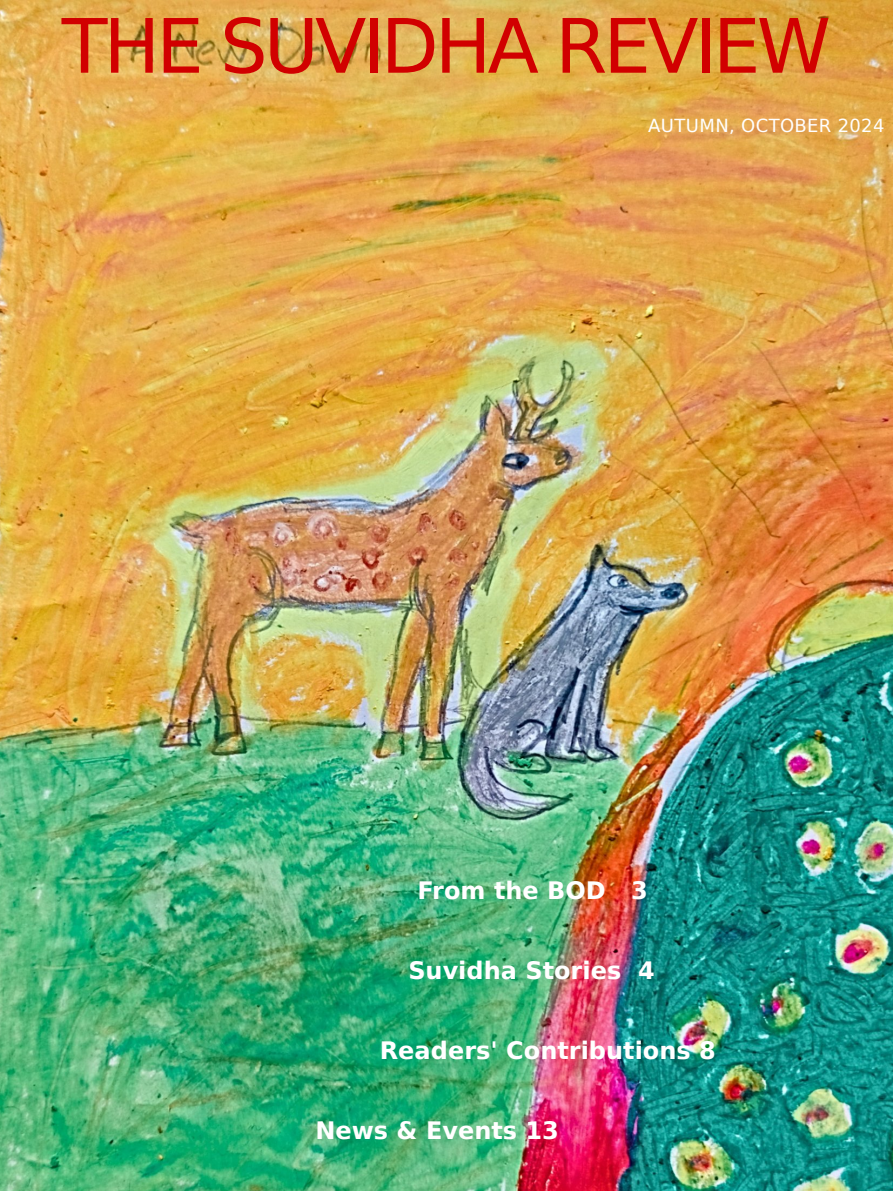
<style>
.page{position:relative;width:893px;height:1191px;background:#fff}
.page>*{position:absolute;margin:0;border:0;box-sizing:border-box;transform-origin:0 0}
.t1{font:75px "DejaVu Sans";letter-spacing:-.05em;color:#d10000}
.t2{font:700 24px "DejaVu Sans";color:#fff}
.t3{font:18px "DejaVu Sans";letter-spacing:.02em;color:#fff}
</style>
<div class="page">
<img style="left:0;top:0;width:893px;height:1191px">
<h1 class="t1" style="left:62px;top:3px;width:771px">THE SUVIDHA REVIEW</h1>
<p class="t3" style="left:648px;top:115px;width:238px">AUTUMN, OCTOBER 2024</p>
<p class="t2" style="left:417px;top:877px;width:232px">From the BOD 3</p>
<p class="t2" style="left:408px;top:957px;width:248px">Suvidha Stories 4</p>
<p class="t2" style="left:380px;top:1036px;width:338px">Readers' Contributions 8</p>
<p class="t2" style="left:315px;top:1116px;width:245px">News &amp; Events 13</p>
</div>
